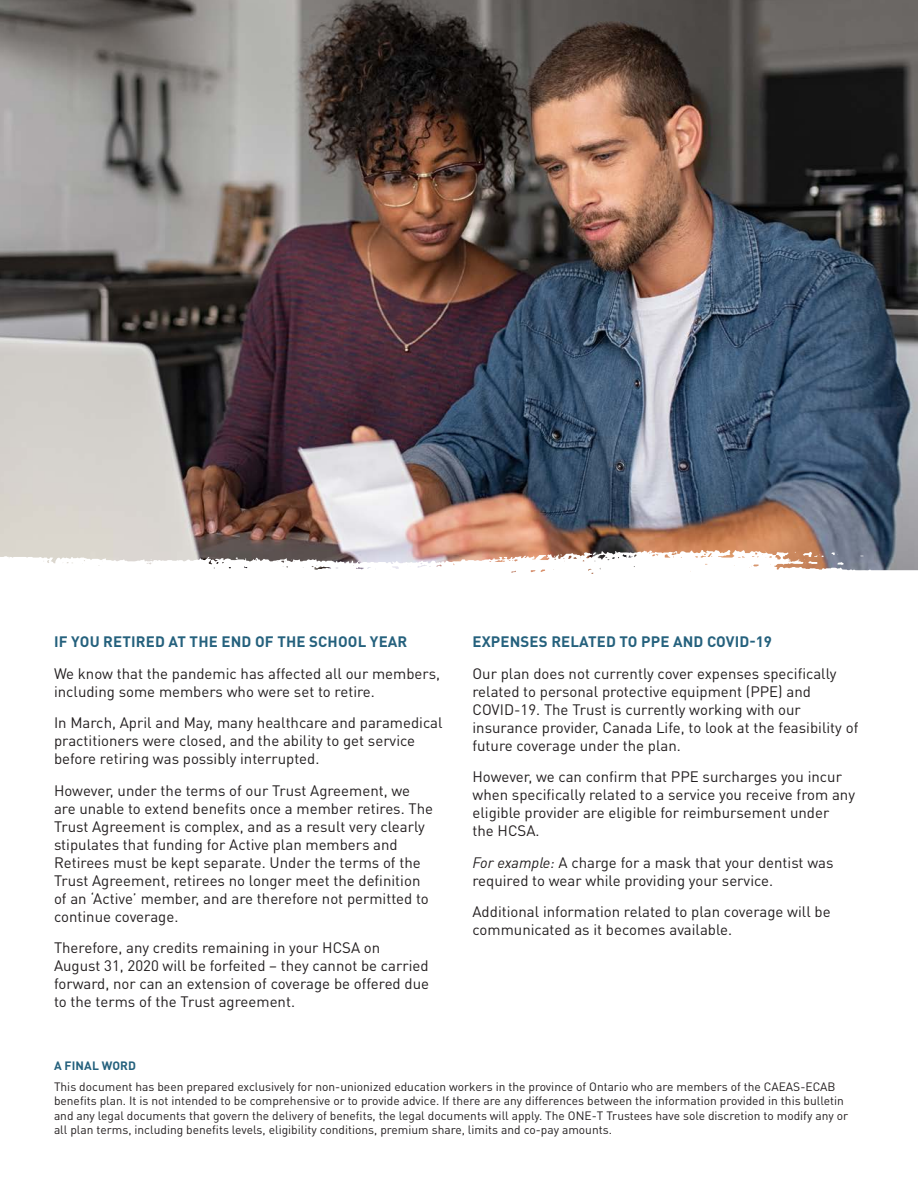
<style>
.page{position:relative;width:918px;height:1188px;background:#fff}
.page>*{position:absolute;margin:0;border:0;box-sizing:border-box;transform-origin:0 0}
.Bullet_teal{font:15px/18px "DINOT";color:#231f20}
.Bullet_teal-2{font:700 15px "DINOT";letter-spacing:.01em;color:#25617d}
.t1{font:12px/14.4px "DINOT";color:#231f20}
.t2{font:700 12px "DINOT";letter-spacing:.01em;color:#25617d}
.s1{font-style:italic}
</style>
<div class="page">
<img style="left:0;top:0;width:918px;height:539px">
<svg style="left:0;top:539px;width:918px;height:35px"></svg>
<svg style="left:837px;top:562px;width:7px;height:3px"></svg>
<svg style="left:554px;top:554px;width:8px;height:3px"></svg>
<svg style="left:831px;top:552px;width:7px;height:4px"></svg>
<svg style="left:803px;top:552px;width:21px;height:12px"></svg>
<p class="Bullet_teal-2" style="left:54px;top:631px;width:355px">IF YOU RETIRED AT THE END OF THE SCHOOL YEAR</p>
<p class="Bullet_teal" style="left:54px;top:663px;width:388px">We know that the pandemic has affected all our members, including some members who were set to retire.</p>
<p class="Bullet_teal" style="left:54px;top:713px;width:390px">In March, April and May, many healthcare and paramedical practitioners were closed, and the ability to get service before retiring was possibly interrupted.</p>
<p class="Bullet_teal" style="left:54px;top:780px;width:381px">However, under the terms of our Trust Agreement, we are unable to extend benefits once a member retires. The Trust Agreement is complex, and as a result very clearly stipulates that funding for Active plan members and Retirees must be kept separate. Under the terms of the Trust Agreement, retirees no longer meet the definition of an ‘Active’ member, and are therefore not permitted to continue coverage.</p>
<p class="Bullet_teal" style="left:54px;top:938px;width:377px">Therefore, any credits remaining in your HCSA on August 31, 2020 will be forfeited – they cannot be carried forward, nor can an extension of coverage be offered due to the terms of the Trust agreement.</p>
<p class="Bullet_teal-2" style="left:473px;top:631px;width:301px">EXPENSES RELATED TO PPE AND COVID-19</p>
<p class="Bullet_teal" style="left:472px;top:663px;width:387px">Our plan does not currently cover expenses specifically related to personal protective equipment (PPE) and COVID-19. The Trust is currently working with our insurance provider, Canada Life, to look at the feasibility of future coverage under the plan.</p>
<p class="Bullet_teal" style="left:472px;top:767px;width:384px">However, we can confirm that PPE surcharges you incur when specifically related to a service you receive from any eligible provider are eligible for reimbursement under<br>the HCSA.</p>
<p class="Bullet_teal" style="left:472px;top:852px;width:363px"><span class="s1">For example:</span> A charge for a mask that your dentist was required to wear while providing your service.</p>
<p class="Bullet_teal" style="left:472px;top:902px;width:360px">Additional information related to plan coverage will be communicated as it becomes available.</p>
<p class="t2" style="left:54px;top:1057px;width:84px">A FINAL WORD</p>
<p class="t1" style="left:54px;top:1079px;width:796px">This document has been prepared exclusively for non-unionized education workers in the province of Ontario who are members of the CAEAS-ECAB benefits plan. It is not intended to be comprehensive or to provide advice. If there are any differences between the information provided in this bulletin and any legal documents that govern the delivery of benefits, the legal documents will apply. The ONE-T Trustees have sole discretion to modify any or all plan terms, including benefits levels, eligibility conditions, premium share, limits and co-pay amounts.</p>
</div>
